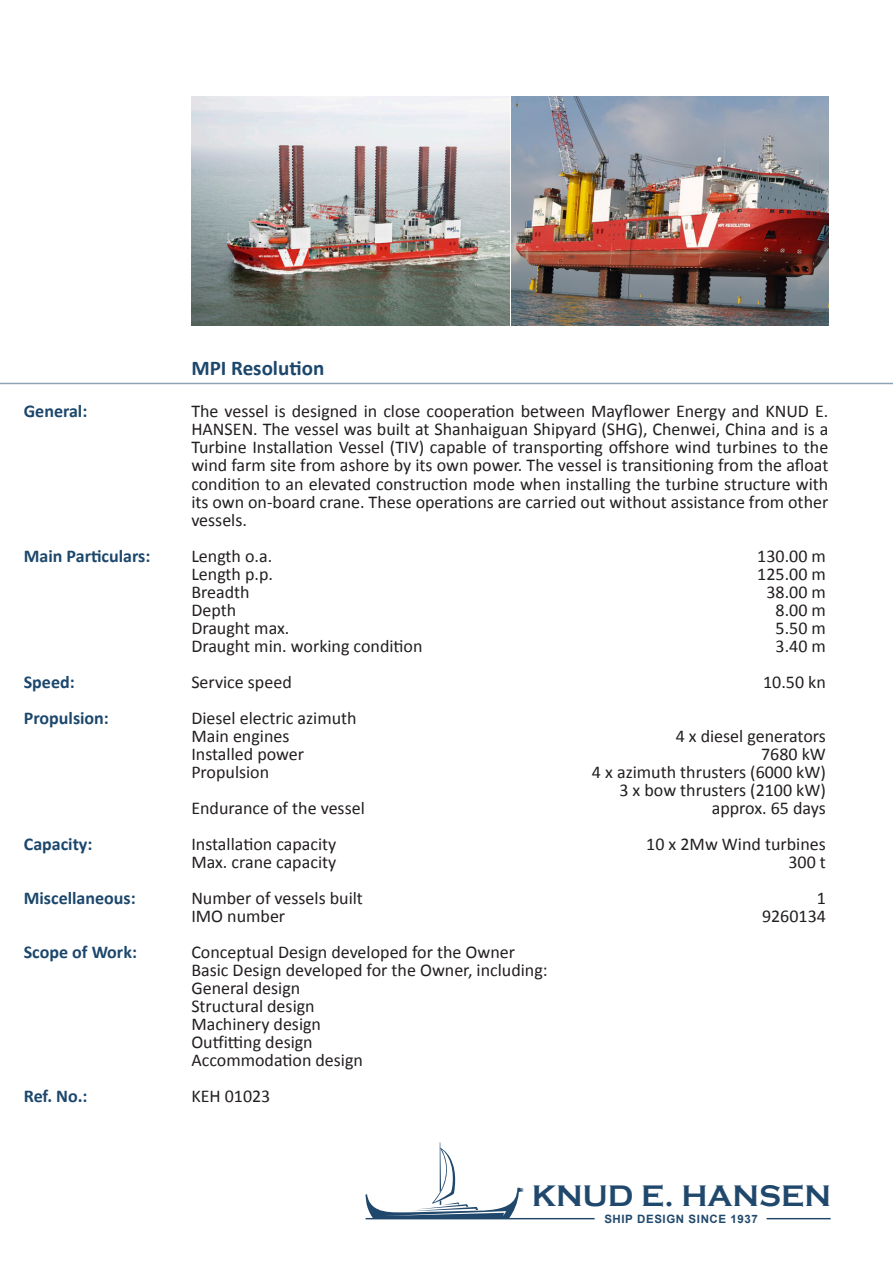
<style>
.page{position:relative;width:893px;height:1263px;background:#fff}
.page>*{position:absolute;margin:0;border:0;box-sizing:border-box;transform-origin:0 0}
.t1{font:700 30.6px "Copperplate Gothic";color:#20486c}
.Overskrift{font:700 21px "Calibri";color:#1c476c}
.Brødtekst{font:18px/18px "Calibri";color:#231f20;text-align:justify}
.t2{font:700 18px "Calibri";color:#1c476c}
.t3{font:700 11.55px "Arial";letter-spacing:.05em;color:#20486c}
</style>
<div class="page">
<hr style="left:0;top:383px;width:893px;height:1px;background:#1c476c">
<img style="left:512px;top:96px;width:316px;height:229px">
<img style="left:191px;top:96px;width:319px;height:229px">
<svg style="left:365px;top:1142px;width:158px;height:76px"></svg>
<hr style="left:767px;top:1218px;width:64px;height:1px;background:#20486c">
<hr style="left:366px;top:1218px;width:229px;height:1px;background:#20486c">
<p class="t2" style="left:24px;top:400px;width:65px">General:</p>
<p class="t2" style="left:24px;top:544px;width:128px">Main Particulars:</p>
<p class="t2" style="left:24px;top:670px;width:52px">Speed:</p>
<p class="t2" style="left:24px;top:706px;width:87px">Propulsion:</p>
<p class="t2" style="left:24px;top:832px;width:70px">Capacity:</p>
<p class="t2" style="left:24px;top:886px;width:113px">Miscellaneous:</p>
<p class="t2" style="left:24px;top:940px;width:115px">Scope of Work:</p>
<p class="t2" style="left:24px;top:1084px;width:65px">Ref. No.:</p>
<p class="Overskrift" style="left:191px;top:355px;width:134px">MPI Resolution</p>
<p class="Brødtekst" style="left:191px;top:403px;width:638px">The vessel is designed in close cooperation between Mayflower Energy and KNUD E.<br>HANSEN. The vessel was built at Shanhaiguan Shipyard (SHG), Chenwei, China and is a Turbine Installation Vessel (TIV) capable of transporting offshore wind turbines to the wind farm site from ashore by its own power. The vessel is transitioning from the afloat condition to an elevated construction mode when installing the turbine structure with its own on-board crane. These operations are carried out without assistance from other vessels.</p>
<p class="Brødtekst" style="left:191px;top:547px;width:82px">Length o.a.</p>
<p class="Brødtekst" style="left:757px;top:547px;width:70px">130.00 m</p>
<p class="Brødtekst" style="left:191px;top:565px;width:83px">Length p.p.</p>
<p class="Brødtekst" style="left:757px;top:565px;width:70px">125.00 m</p>
<p class="Brødtekst" style="left:191px;top:583px;width:60px">Breadth</p>
<p class="Brødtekst" style="left:766px;top:583px;width:61px">38.00 m</p>
<p class="Brødtekst" style="left:191px;top:601px;width:46px">Depth</p>
<p class="Brødtekst" style="left:775px;top:601px;width:52px">8.00 m</p>
<p class="Brødtekst" style="left:191px;top:619px;width:100px">Draught max.</p>
<p class="Brødtekst" style="left:775px;top:619px;width:52px">5.50 m</p>
<p class="Brødtekst" style="left:191px;top:637px;width:233px">Draught min. working condition</p>
<p class="Brødtekst" style="left:775px;top:637px;width:52px">3.40 m</p>
<p class="Brødtekst" style="left:191px;top:673px;width:102px">Service speed</p>
<p class="Brødtekst" style="left:763px;top:673px;width:64px">10.50 kn</p>
<p class="Brødtekst" style="left:191px;top:709px;width:167px">Diesel electric azimuth</p>
<p class="Brødtekst" style="left:191px;top:727px;width:100px">Main engines</p>
<p class="Brødtekst" style="left:676px;top:727px;width:152px">4 x diesel generators</p>
<p class="Brødtekst" style="left:191px;top:745px;width:114px">Installed power</p>
<p class="Brødtekst" style="left:761px;top:745px;width:66px">7680 kW</p>
<p class="Brødtekst" style="left:191px;top:763px;width:79px">Propulsion</p>
<p class="Brødtekst" style="left:592px;top:763px;width:235px">4 x azimuth thrusters (6000 kW)</p>
<p class="Brødtekst" style="left:619px;top:781px;width:208px">3 x bow thrusters (2100 kW)</p>
<p class="Brødtekst" style="left:191px;top:799px;width:175px">Endurance of the vessel</p>
<p class="Brødtekst" style="left:712px;top:799px;width:116px">approx. 65 days</p>
<p class="Brødtekst" style="left:191px;top:835px;width:147px">Installation capacity</p>
<p class="Brødtekst" style="left:646px;top:835px;width:181px">10 x 2Mw Wind turbines</p>
<p class="Brødtekst" style="left:191px;top:853px;width:146px">Max. crane capacity</p>
<p class="Brødtekst" style="left:788px;top:853px;width:39px">300 t</p>
<p class="Brødtekst" style="left:191px;top:889px;width:173px">Number of vessels built</p>
<p class="Brødtekst" style="left:817px;top:889px;width:11px">1</p>
<p class="Brødtekst" style="left:191px;top:907px;width:95px">IMO number</p>
<p class="Brødtekst" style="left:762px;top:907px;width:65px">9260134</p>
<p class="Brødtekst" style="left:191px;top:943px;width:325px">Conceptual Design developed for the Owner</p>
<p class="Brødtekst" style="left:191px;top:961px;width:358px">Basic Design developed for the Owner, including:</p>
<p class="Brødtekst" style="left:191px;top:979px;width:110px">General design</p>
<p class="Brødtekst" style="left:191px;top:997px;width:125px">Structural design</p>
<p class="Brødtekst" style="left:191px;top:1015px;width:131px">Machinery design</p>
<p class="Brødtekst" style="left:191px;top:1033px;width:123px">Outfitting design</p>
<p class="Brødtekst" style="left:191px;top:1051px;width:173px">Accommodation design</p>
<p class="Brødtekst" style="left:191px;top:1087px;width:81px">KEH 01023</p>
<p class="t1" style="left:532px;top:1179px;width:301px">KNUD E. HANSEN</p>
<p class="t3" style="left:604px;top:1211px;width:155px">SHIP DESIGN SINCE 1937</p>
</div>
